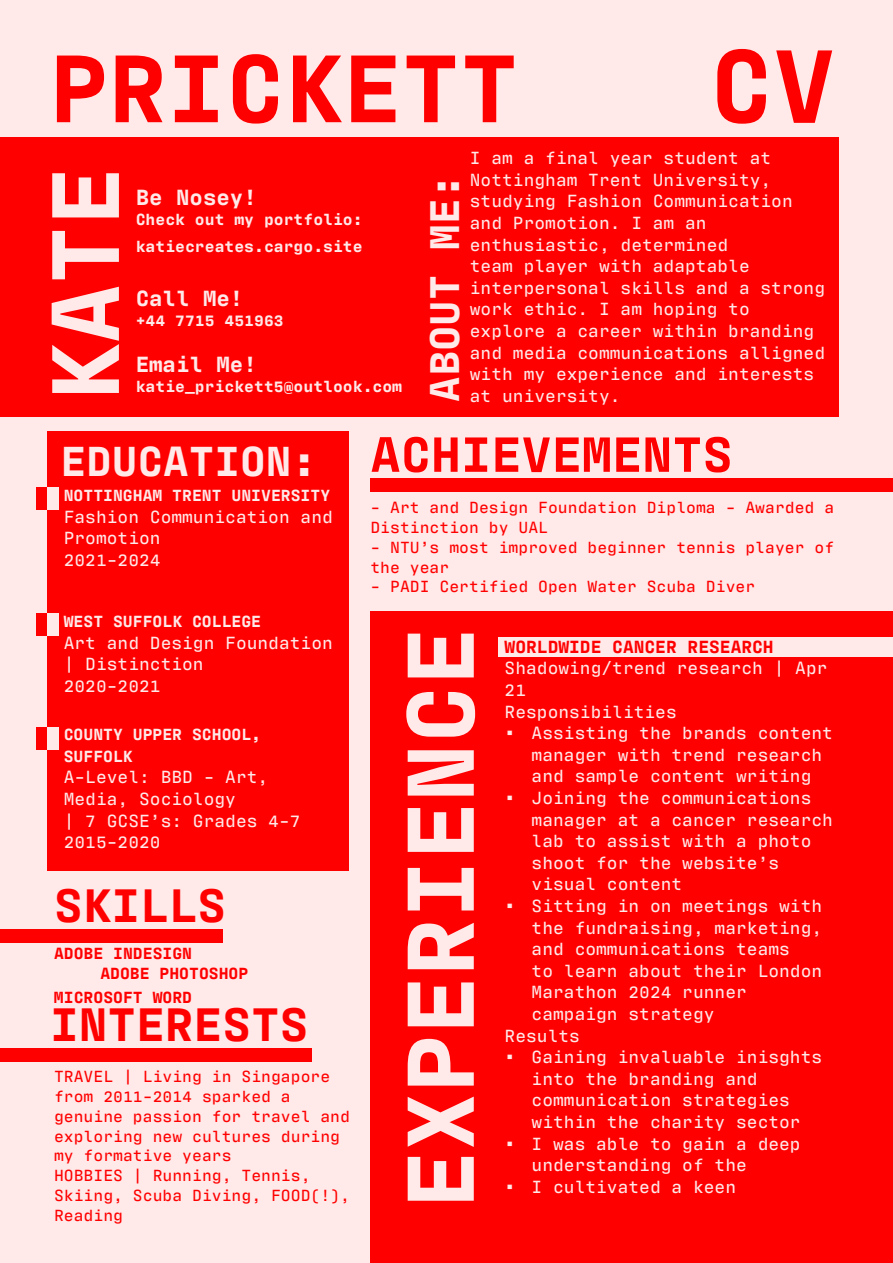
<style>
.page{position:relative;width:893px;height:1263px;background:#ffe9e9}
.page>*{position:absolute;margin:0;border:0;box-sizing:border-box;transform-origin:0 0}
.t1{font:700 105.6px "Antarctican Mono";color:#f00}
.t2{font:700 98.1px "Antarctican Mono";color:#f00}
.t3{font:700 98.1px "Antarctican Mono";color:#ffe9e9}
.t4{font:700 97.2px "Antarctican Mono";color:#ffe9e9}
.t5{font:700 50.55px "Antarctican Mono";color:#f00}
.t6{font:700 48px "Antarctican Mono";color:#f00}
.t7{font:700 42.9px "Antarctican Mono";color:#ffe9e9}
.t8{font:700 42.45px "Antarctican Mono";color:#ffe9e9}
.t9{font:700 22.5px "Antarctican Mono";color:#ffe9e9}
.t10{font:500 18px/21.6px "Antarctican Mono";color:#ffe9e9}
.t11{font:700 18px "Antarctican Mono";color:#f00}
.t12{font:500 16.5px/19.8px "Antarctican Mono";color:#f00}
.t13{font:700 16.5px/27px "Antarctican Mono";color:#ffe9e9}
.t14{font:700 16.5px/23.9px "Antarctican Mono";color:#f00}
</style>
<div class="page">
<div style="left:0;top:138px;width:839px;height:279px;background:#f00"></div>
<div style="left:370px;top:611px;width:523px;height:652px;background:#f00"></div>
<div style="left:498px;top:637px;width:395px;height:19px;background:#ffe9e9"></div>
<div style="left:0;top:929px;width:223px;height:13px;background:#f00"></div>
<div style="left:370px;top:479px;width:523px;height:13px;background:#f00"></div>
<div style="left:0;top:1049px;width:311px;height:13px;background:#f00"></div>
<div style="left:48px;top:431px;width:301px;height:439px;background:#f00"></div>
<div style="left:37px;top:488px;width:22px;height:22px;background:#f00"></div>
<div style="left:48px;top:488px;width:11px;height:22px;background:#ffe9e9"></div>
<div style="left:37px;top:614px;width:22px;height:22px;background:#f00"></div>
<div style="left:48px;top:614px;width:11px;height:22px;background:#ffe9e9"></div>
<div style="left:37px;top:727px;width:22px;height:22px;background:#f00"></div>
<div style="left:48px;top:727px;width:11px;height:22px;background:#ffe9e9"></div>
<h2 class="t2" style="left:50px;top:13px;width:471px">PRICKETT</h2>
<h1 class="t1" style="left:710px;top:5px;width:128px">CV</h1>
<h2 class="t3" style="left:10px;top:402px;width:236px;rotate:-90deg">KATE</h2>
<p class="t9" style="left:136px;top:180px;width:123px">Be Nosey!</p>
<p class="t13" style="left:136px;top:204px;width:228px">Check out my portfolio: katiecreates.cargo.site</p>
<p class="t9" style="left:136px;top:281px;width:109px">Call Me!</p>
<p class="t13" style="left:136px;top:305px;width:150px">+44 7715 451963</p>
<p class="t9" style="left:136px;top:347px;width:123px">Email Me!</p>
<p class="t13" style="left:136px;top:371px;width:268px">katie_prickett5@outlook.com</p>
<h3 class="t8" style="left:412px;top:402px;width:230px;rotate:-90deg">ABOUT ME:</h3>
<p class="t10" style="left:470px;top:146px;width:357px">I am a final year student at<br>Nottingham Trent University, studying Fashion Communication and Promotion. I am an enthusiastic, determined<br>team player with adaptable interpersonal skills and a strong work ethic. I am hoping to explore a career within branding and media communications alligned with my experience and interests at university.</p>
<h3 class="t7" style="left:61px;top:429px;width:258px">EDUCATION:</h3>
<p class="t13" style="left:64px;top:480px;width:268px">NOTTINGHAM TRENT UNIVERSITY</p>
<p class="t10" style="left:64px;top:504px;width:271px">Fashion Communication and<br>Promotion<br>2021-2024</p>
<p class="t13" style="left:64px;top:606px;width:199px">WEST SUFFOLK COLLEGE</p>
<p class="t10" style="left:64px;top:630px;width:271px">Art and Design Foundation | Distinction<br>2020-2021</p>
<p class="t13" style="left:64px;top:722px;width:199px;line-height:21.6px">COUNTY UPPER SCHOOL,<br>SUFFOLK</p>
<p class="t10" style="left:64px;top:765px;width:238px">A-Level: BBD - Art,<br>Media, Sociology<br>| 7 GCSE’s: Grades 4-7<br>2015-2020</p>
<h3 class="t6" style="left:54px;top:868px;width:174px">SKILLS</h3>
<p class="t14" style="left:54px;top:940px;width:140px">ADOBE INDESIGN</p>
<p class="t14" style="left:54px;top:960px;width:196px;text-indent:46px">ADOBE PHOTOSHOP<br>MICROSOFT WORD</p>
<h3 class="t6" style="left:50px;top:988px;width:260px">INTERESTS</h3>
<p class="t12" style="left:54px;top:1065px;width:298px">TRAVEL | Living in Singapore from 2011-2014 sparked a genuine passion for travel and exploring new cultures during my formative years<br>HOBBIES | Running, Tennis,<br>Skiing, Scuba Diving, FOOD(!),<br>Reading</p>
<h3 class="t5" style="left:370px;top:415px;width:364px">ACHIEVEMENTS</h3>
<p class="t12" style="left:370px;top:496px;width:465px">- Art and Design Foundation Diploma - Awarded a<br>Distinction by UAL</p>
<p class="t12" style="left:370px;top:536px;width:465px">- NTU’s most improved beginner tennis player of the year</p>
<p class="t12" style="left:370px;top:575px;width:386px">- PADI Certified Open Water Scuba Diver</p>
<h3 class="t4" style="left:365px;top:1209px;width:583px;rotate:-90deg">EXPERIENCE</h3>
<p class="t11" style="left:505px;top:633px;width:271px">WORLDWIDE CANCER RESEARCH</p>
<p class="t10" style="left:505px;top:656px;width:324px">Shadowing/trend research | Apr<br>21<br>Responsibilities</p>
<p class="t10" style="left:532px;top:720px;width:303px;text-indent:-27px">• Assisting the brands content manager with trend research and sample content writing</p>
<p class="t10" style="left:532px;top:785px;width:303px;text-indent:-27px">• Joining the communications manager at a cancer research lab to assist with a photo shoot for the website’s visual content</p>
<p class="t10" style="left:505px;top:893px;width:319px">• Sitting in on meetings with</p>
<p class="t10" style="left:532px;top:915px;width:292px">the fundraising, marketing,</p>
<p class="t10" style="left:532px;top:936px;width:260px">and communications teams</p>
<p class="t10" style="left:532px;top:958px;width:292px">to learn about their London</p>
<p class="t10" style="left:532px;top:980px;width:217px">Marathon 2024 runner</p>
<p class="t10" style="left:532px;top:1001px;width:184px">campaign strategy</p>
<p class="t10" style="left:505px;top:1023px;width:77px">Results</p>
<p class="t10" style="left:532px;top:1044px;width:292px;text-indent:-27px">• Gaining invaluable inisghts into the branding and communication strategies within the charity sector</p>
<p class="t10" style="left:532px;top:1131px;width:271px;text-indent:-27px">• I was able to gain a deep understanding of the</p>
<p class="t10" style="left:505px;top:1174px;width:233px">• I cultivated a keen</p>
</div>
